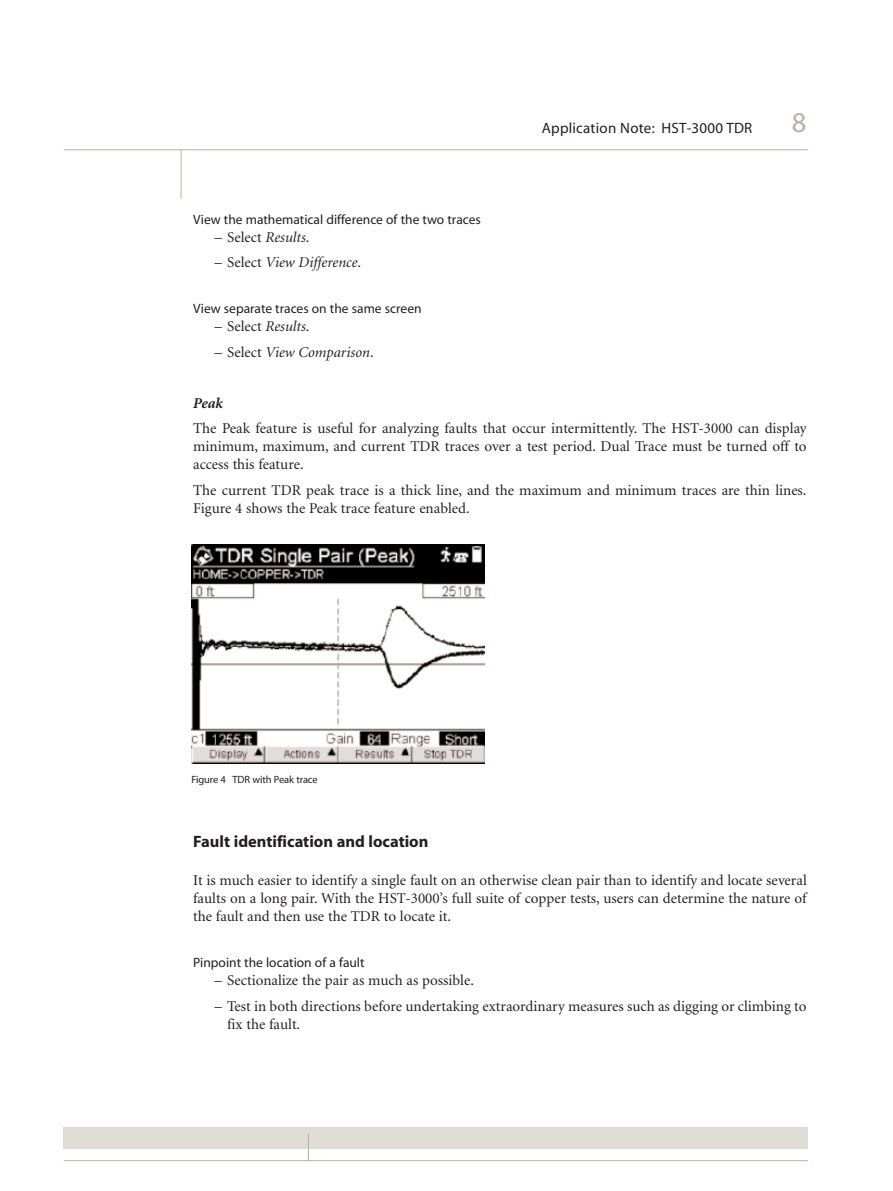
<style>
.page{position:relative;width:893px;height:1191px;background:#fff}
.page>*{position:absolute;margin:0;border:0;box-sizing:border-box;transform-origin:0 0}
.t1{font:28.5px "Myriad MM.400.600";color:#bbb1a3}
.t2{font:16.5px "Myriad MM.700.600";color:#231f20}
.t3{font:15px/18px "Minion";color:#231f20;text-align:justify}
.t4{font:italic 15px "Minion";color:#231f20}
.t5{font:15px "Myriad MM.400.600";letter-spacing:.015em;color:#231f20}
.t6{font:italic 700 15px "Minion";color:#231f20}
.t7{font:13.5px "Myriad MM.400.600";color:#231f20}
.t8{font:10.5px "Myriad MM.400.600";letter-spacing:-.01em;color:#231f20}
.s1{font-style:italic}
.s2{font-style:normal}
</style>
<div class="page">
<hr style="left:181px;top:150px;width:1px;height:49px;background:#bbb1a3">
<hr style="left:64px;top:149px;width:744px;height:1px;background:#bbb1a3">
<div style="left:64px;top:1127px;width:744px;height:21px;background:#e0dcd5"></div>
<svg style="left:308px;top:1133px;width:1px;height:27px"></svg>
<hr style="left:64px;top:1160px;width:744px;height:1px;background:#bbb1a3">
<img style="left:192px;top:544px;width:293px;height:219px">
<p class="t5" style="left:542px;top:122px;width:212px">Application Note: HST-3000 TDR</p>
<h1 class="t1" style="left:792px;top:112px;width:16px">8</h1>
<p class="t7" style="left:193px;top:214px;width:289px">View the mathematical difference of the two traces</p>
<p class="t3" style="left:214px;top:229px;width:96px">– Select <span class="s1">Results</span>.</p>
<p class="t4" style="left:214px;top:256px;width:148px"><span class="s2">– Select</span> View Difference<span class="s2">.</span></p>
<p class="t7" style="left:193px;top:304px;width:230px">View separate traces on the same screen</p>
<p class="t3" style="left:214px;top:319px;width:96px">– Select <span class="s1">Results</span>.</p>
<p class="t4" style="left:214px;top:346px;width:161px"><span class="s2">– Select</span> View Comparison<span class="s2">.</span></p>
<p class="t6" style="left:193px;top:397px;width:31px">Peak</p>
<p class="t3" style="left:193px;top:420px;width:615px">The Peak feature is useful for analyzing faults that occur intermittently. The HST-3000 can display minimum, maximum, and current TDR traces over a test period. Dual Trace must be turned off to access this feature.</p>
<p class="t3" style="left:193px;top:482px;width:615px">The current TDR peak trace is a thick line, and the maximum and minimum traces are thin lines.<br>Figure 4 shows the Peak trace feature enabled.</p>
<p class="t8" style="left:191px;top:776px;width:128px">Figure 4 TDR with Peak trace</p>
<p class="t2" style="left:193px;top:835px;width:237px">Fault identification and location</p>
<p class="t3" style="left:193px;top:872px;width:615px">It is much easier to identify a single fault on an otherwise clean pair than to identify and locate several faults on a long pair. With the HST-3000’s full suite of copper tests, users can determine the nature of the fault and then use the TDR to locate it.</p>
<p class="t7" style="left:193px;top:957px;width:173px">Pinpoint the location of a fault</p>
<p class="t3" style="left:214px;top:972px;width:261px">– Sectionalize the pair as much as possible.</p>
<p class="t3" style="left:227px;top:998px;width:581px;text-indent:-13px">– Test in both directions before undertaking extraordinary measures such as digging or climbing to fix the fault.</p>
</div>
